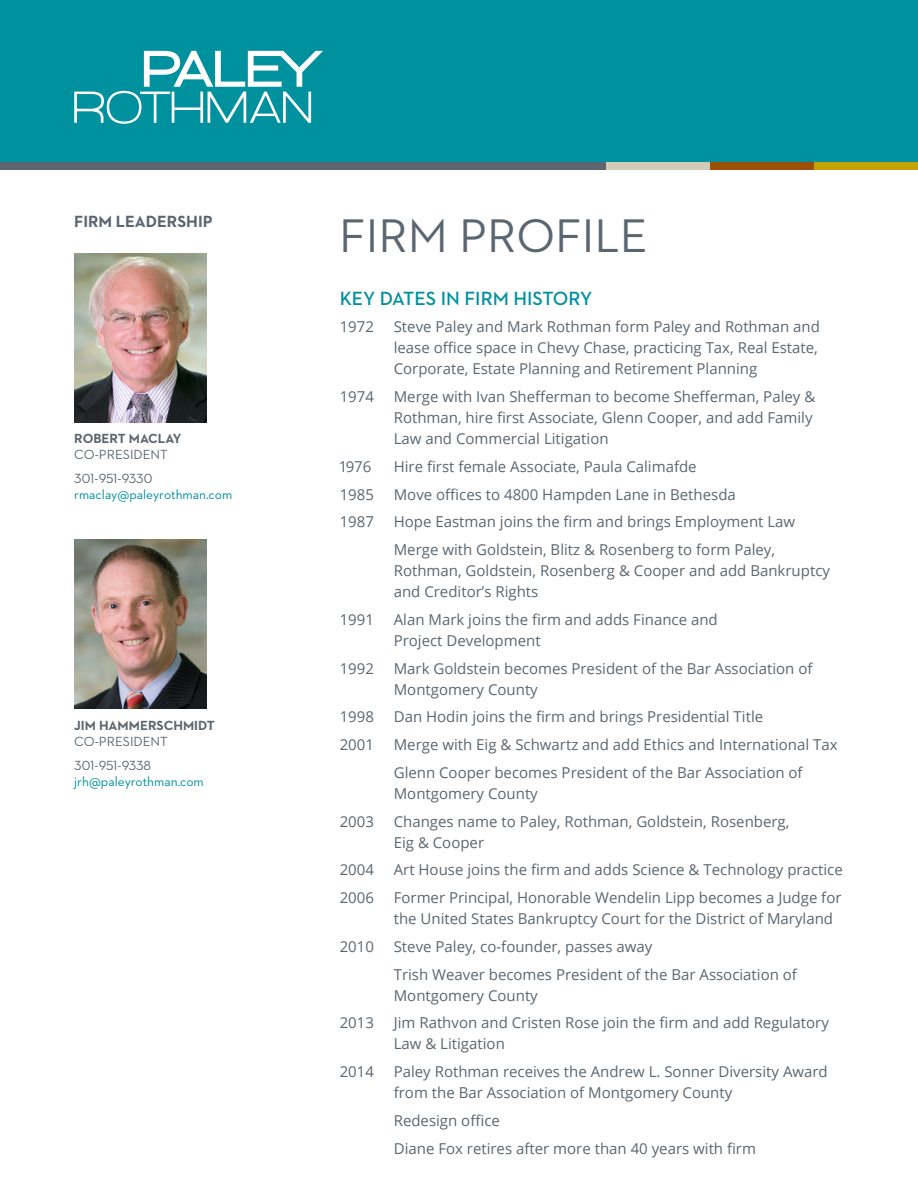
<style>
.page{position:relative;width:918px;height:1188px;background:#fff}
.page>*{position:absolute;margin:0;border:0;box-sizing:border-box;transform-origin:0 0}
.Name{font:48px "Neutraface 2 Text";color:#5b6670}
.t1{font:600 19.5px "Neutraface 2 Text";color:#00919f}
.Name-2{font:700 16.5px "Neutraface 2 Text";color:#5b6670}
.t2{font:15px/21px "Open Sans";color:#5b6670}
.Name-3{font:13.5px "Neutraface 2 Text";color:#5b6670}
.t3{font:13.5px "Neutraface 2 Text";color:#00919f}
.Name-4{font:700 13.5px "Neutraface 2 Text";color:#5b6670}
</style>
<div class="page">
<div style="left:0;top:0;width:918px;height:162px;background:#00919f"></div>
<svg style="left:74px;top:51px;width:249px;height:73px"></svg>
<div style="left:606px;top:162px;width:104px;height:8px;background:#d2cbb8"></div>
<div style="left:0;top:162px;width:606px;height:8px;background:#5b6670"></div>
<div style="left:710px;top:162px;width:104px;height:8px;background:#9a5006"></div>
<div style="left:814px;top:162px;width:104px;height:8px;background:#c2a205"></div>
<img style="left:74px;top:254px;width:133px;height:168px">
<img style="left:74px;top:540px;width:133px;height:168px">
<p class="Name-2" style="left:74px;top:211px;width:140px">FIRM LEADERSHIP</p>
<p class="Name-4" style="left:74px;top:430px;width:109px">ROBERT MACLAY</p>
<p class="Name-3" style="left:74px;top:446px;width:95px">CO-PRESIDENT</p>
<p class="Name-3" style="left:74px;top:470px;width:80px">301-951-9330</p>
<p class="t3" style="left:74px;top:486px;width:159px">rmaclay@paleyrothman.com</p>
<p class="Name-4" style="left:74px;top:717px;width:142px">JIM HAMMERSCHMIDT</p>
<p class="Name-3" style="left:74px;top:733px;width:95px">CO-PRESIDENT</p>
<p class="Name-3" style="left:74px;top:757px;width:79px">301-951-9338</p>
<p class="t3" style="left:74px;top:773px;width:131px">jrh@paleyrothman.com</p>
<p class="Name" style="left:339px;top:206px;width:310px">FIRM PROFILE</p>
<p class="t1" style="left:340px;top:286px;width:254px">KEY DATES IN FIRM HISTORY</p>
<p class="t2" style="left:340px;top:316px;width:36px">1972</p>
<p class="t2" style="left:394px;top:316px;width:428px">Steve Paley and Mark Rothman form Paley and Rothman and lease office space in Chevy Chase, practicing Tax, Real Estate,<br>Corporate, Estate Planning and Retirement Planning</p>
<p class="t2" style="left:340px;top:386px;width:36px">1974</p>
<p class="t2" style="left:394px;top:386px;width:423px">Merge with Ivan Shefferman to become Shefferman, Paley &amp;<br>Rothman, hire first Associate, Glenn Cooper, and add Family<br>Law and Commercial Litigation</p>
<p class="t2" style="left:340px;top:456px;width:33px">1976</p>
<p class="t2" style="left:394px;top:456px;width:304px">Hire first female Associate, Paula Calimafde</p>
<p class="t2" style="left:340px;top:483px;width:36px">1985</p>
<p class="t2" style="left:394px;top:483px;width:344px">Move offices to 4800 Hampden Lane in Bethesda</p>
<p class="t2" style="left:340px;top:511px;width:36px">1987</p>
<p class="t2" style="left:394px;top:511px;width:403px">Hope Eastman joins the firm and brings Employment Law</p>
<p class="t2" style="left:394px;top:539px;width:438px">Merge with Goldstein, Blitz &amp; Rosenberg to form Paley,<br>Rothman, Goldstein, Rosenberg &amp; Cooper and add Bankruptcy and Creditor’s Rights</p>
<p class="t2" style="left:340px;top:609px;width:36px">1991</p>
<p class="t2" style="left:394px;top:609px;width:326px">Alan Mark joins the firm and adds Finance and<br>Project Development</p>
<p class="t2" style="left:340px;top:657px;width:36px">1992</p>
<p class="t2" style="left:394px;top:657px;width:420px">Mark Goldstein becomes President of the Bar Association of<br>Montgomery County</p>
<p class="t2" style="left:340px;top:706px;width:36px">1998</p>
<p class="t2" style="left:394px;top:706px;width:371px">Dan Hodin joins the firm and brings Presidential Title</p>
<p class="t2" style="left:340px;top:734px;width:36px">2001</p>
<p class="t2" style="left:394px;top:734px;width:445px">Merge with Eig &amp; Schwartz and add Ethics and International Tax</p>
<p class="t2" style="left:394px;top:762px;width:410px">Glenn Cooper becomes President of the Bar Association of<br>Montgomery County</p>
<p class="t2" style="left:340px;top:810px;width:36px">2003</p>
<p class="t2" style="left:394px;top:810px;width:397px">Changes name to Paley, Rothman, Goldstein, Rosenberg,<br>Eig &amp; Cooper</p>
<p class="t2" style="left:340px;top:859px;width:36px">2004</p>
<p class="t2" style="left:394px;top:859px;width:451px">Art House joins the firm and adds Science &amp; Technology practice</p>
<p class="t2" style="left:340px;top:887px;width:36px">2006</p>
<p class="t2" style="left:394px;top:887px;width:449px">Former Principal, Honorable Wendelin Lipp becomes a Judge for the United States Bankruptcy Court for the District of Maryland</p>
<p class="t2" style="left:340px;top:936px;width:36px">2010</p>
<p class="t2" style="left:394px;top:936px;width:260px">Steve Paley, co-founder, passes away</p>
<p class="t2" style="left:394px;top:963px;width:405px">Trish Weaver becomes President of the Bar Association of<br>Montgomery County</p>
<p class="t2" style="left:340px;top:1012px;width:36px">2013</p>
<p class="t2" style="left:394px;top:1012px;width:437px">Jim Rathvon and Cristen Rose join the firm and add Regulatory<br>Law &amp; Litigation</p>
<p class="t2" style="left:340px;top:1061px;width:36px">2014</p>
<p class="t2" style="left:394px;top:1061px;width:436px">Paley Rothman receives the Andrew L. Sonner Diversity Award from the Bar Association of Montgomery County</p>
<p class="t2" style="left:394px;top:1110px;width:108px">Redesign office</p>
<p class="t2" style="left:394px;top:1137px;width:364px">Diane Fox retires after more than 40 years with firm</p>
</div>
